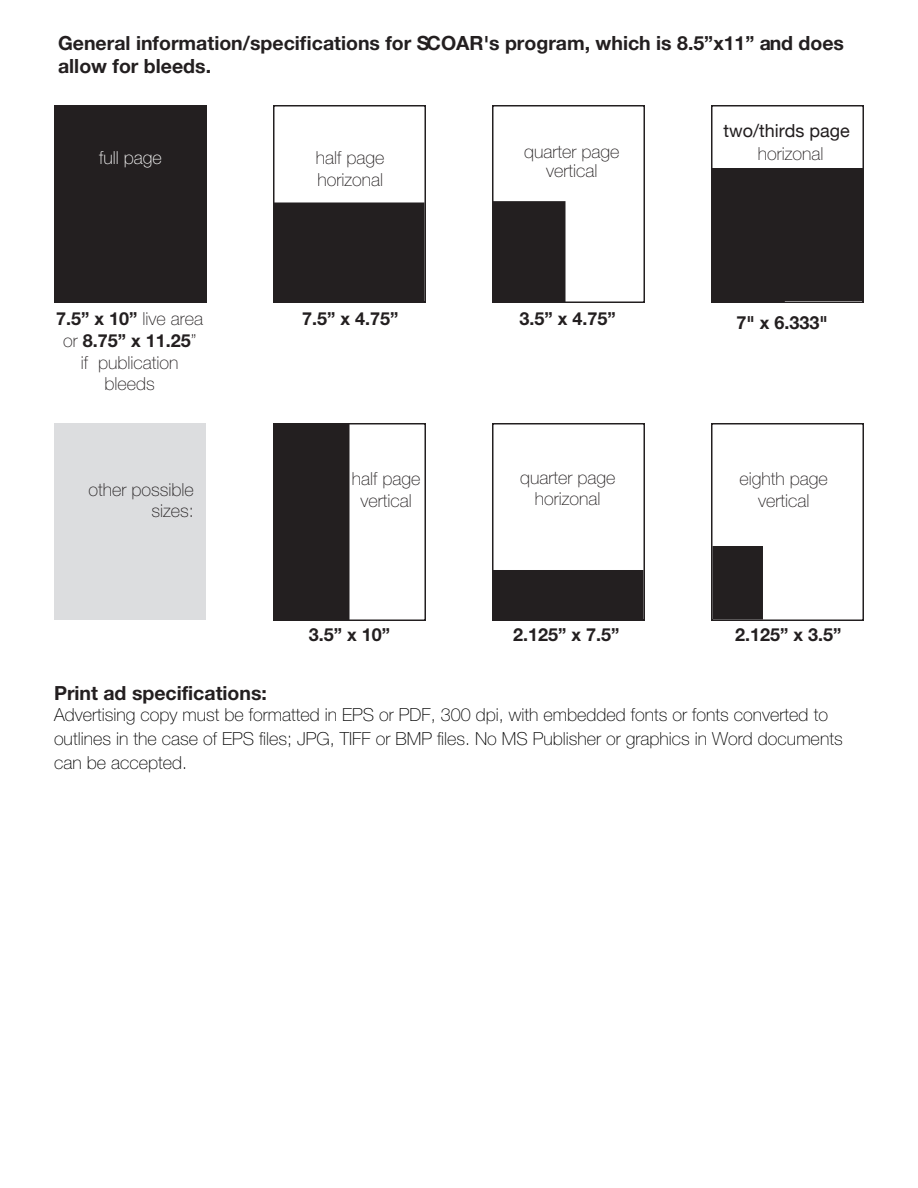
<style>
.page{position:relative;width:918px;height:1188px;background:#fff}
.page>*{position:absolute;margin:0;border:0;box-sizing:border-box;transform-origin:0 0}
.t1{font:700 19.5px/23.4px "Helvetica Neue";color:#231f20}
.t2{font:100 18px/24px "Helvetica Neue";color:#000}
.t3{font:100 18px/21.6px "Helvetica Neue";color:#231f20;text-align:center}
.t4{font:700 18px "Helvetica Neue";color:#231f20}
.t5{font:100 18px/18.3px "Helvetica Neue";color:#221e1f;text-align:center}
.t6{font:18px "Helvetica Neue";color:#221e1f}
.t7{font:100 18px "Helvetica Neue";color:#fff}
.s1{font-weight:700}
</style>
<div class="page">
<div style="left:55px;top:106px;width:151px;height:196px;background:#231f20"></div>
<div style="left:54px;top:105px;width:153px;height:198px;border:2px solid #231f20"></div>
<div style="left:273px;top:105px;width:153px;height:198px;border:2px solid #231f20"></div>
<div style="left:492px;top:105px;width:153px;height:198px;border:2px solid #231f20"></div>
<div style="left:711px;top:105px;width:153px;height:198px;border:2px solid #231f20"></div>
<div style="left:274px;top:203px;width:150px;height:99px;background:#231f20"></div>
<div style="left:273px;top:202px;width:151px;height:101px;border:2px solid #231f20"></div>
<div style="left:493px;top:202px;width:72px;height:99px;background:#231f20"></div>
<div style="left:492px;top:201px;width:74px;height:101px;border:2px solid #231f20"></div>
<div style="left:55px;top:424px;width:151px;height:196px;background:#dcdddf"></div>
<div style="left:273px;top:423px;width:153px;height:198px;border:2px solid #231f20"></div>
<div style="left:492px;top:423px;width:153px;height:198px;border:2px solid #231f20"></div>
<div style="left:711px;top:423px;width:153px;height:198px;border:2px solid #231f20"></div>
<div style="left:712px;top:168px;width:151px;height:133px;background:#231f20"></div>
<div style="left:711px;top:252px;width:74px;height:50px;border:2px solid #231f20"></div>
<div style="left:274px;top:424px;width:75px;height:196px;background:#231f20"></div>
<div style="left:274px;top:424px;width:76px;height:196px;border:2px solid #231f20"></div>
<div style="left:493px;top:571px;width:150px;height:49px;background:#231f20"></div>
<div style="left:492px;top:570px;width:151px;height:50px;border:2px solid #231f20"></div>
<div style="left:713px;top:547px;width:49px;height:72px;background:#231f20"></div>
<div style="left:712px;top:546px;width:51px;height:74px;border:2px solid #231f20"></div>
<p class="t1" style="left:58px;top:31px;width:788px">General information/specifications for SCOAR's program, which is 8.5”x11” and does allow for bleeds.</p>
<p class="t7" style="left:99px;top:148px;width:64px">full page</p>
<p class="t3" style="left:316px;top:147px;width:70px;text-align:left">half page horizonal</p>
<p class="t5" style="left:524px;top:143px;width:97px">quarter page vertical</p>
<p class="t6" style="left:724px;top:118px;width:128px">two/thirds page</p>
<p class="t3" style="left:758px;top:143px;width:67px">horizonal</p>
<p class="t3" style="left:56px;top:308px;width:149px"><span class="s1">7.5” x 10”</span> live area or <span class="s1">8.75” x 11.25</span>”<br>if publication bleeds</p>
<p class="t4" style="left:302px;top:308px;width:98px">7.5” x 4.75”</p>
<p class="t4" style="left:520px;top:308px;width:98px">3.5” x 4.75”</p>
<p class="t4" style="left:737px;top:308px;width:93px">7" x 6.333"</p>
<p class="t3" style="left:88px;top:479px;width:107px;text-align:right">other possible sizes:</p>
<p class="t3" style="left:352px;top:468px;width:70px">half page vertical</p>
<p class="t3" style="left:520px;top:467px;width:97px">quarter page horizonal</p>
<p class="t3" style="left:740px;top:468px;width:90px">eighth page vertical</p>
<p class="t4" style="left:513px;top:624px;width:108px">2.125” x 7.5”</p>
<p class="t4" style="left:309px;top:624px;width:83px">3.5” x 10”</p>
<p class="t4" style="left:735px;top:624px;width:108px">2.125” x 3.5”</p>
<p class="t1" style="left:54px;top:681px;width:214px">Print ad specifications:</p>
<p class="t2" style="left:54px;top:703px;width:790px">Advertising copy must be formatted in EPS or PDF, 300 dpi, with embedded fonts or fonts converted to outlines in the case of EPS files; JPG, TIFF or BMP files. No MS Publisher or graphics in Word documents can be accepted.</p>
</div>
